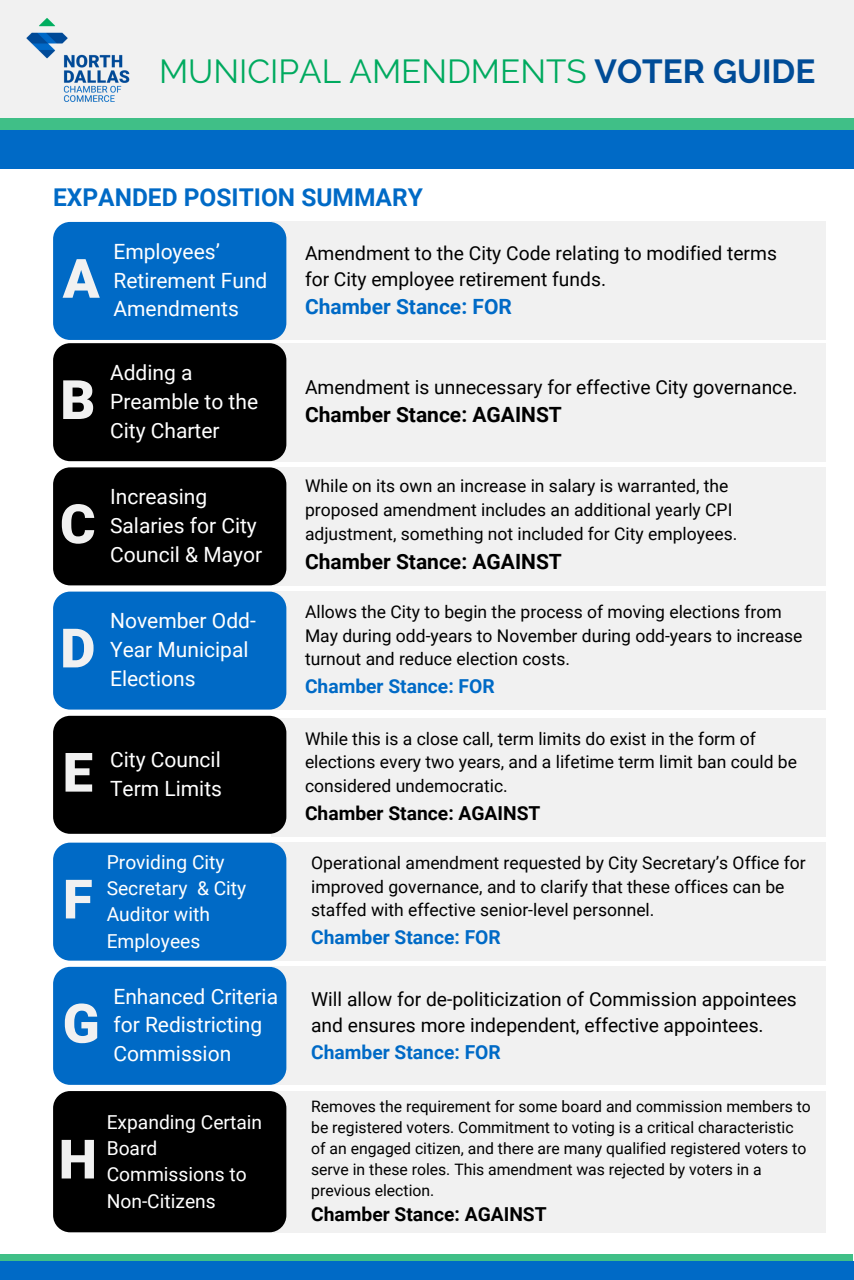
<style>
.page{position:relative;width:854px;height:1280px;background:#fff}
.page>*{position:absolute;margin:0;border:0;box-sizing:border-box;transform-origin:0 0}
.t1{font:900 54.25px "Roboto";color:#f1f1f1}
.t2{font:33.25px "Raleway";color:#00aa5f}
.t3{font:700 24.5px "Roboto";color:#006ac6}
.t4{font:21px/28.9px "Roboto";color:#fff}
.t5{font:700 21px "Roboto";color:#000}
.t6{font:700 21px "Roboto";color:#006ac6}
.t7{font:19.25px/26.2px "Roboto";color:#000}
.t8{font:19.25px/26.2px "Roboto";color:#fff}
.t9{font:700 19.25px "Roboto";color:#000}
.t10{font:700 19.25px "Roboto";color:#006ac6}
.t11{font:17.5px/23.6px "Roboto";color:#000}
.t12{font:15.75px/21px "Roboto";color:#000}
.s1{font-weight:700;color:#004c97}
.s2{font-weight:700;color:#006ac6}
</style>
<div class="page">
<div style="left:0;top:1254px;width:852px;height:26px;background:#40bf87"></div>
<div style="left:0;top:1261px;width:853px;height:19px;background:#006ac6"></div>
<div style="left:0;top:0;width:853px;height:169px;background:#f1f1f1"></div>
<img style="left:26px;top:18px;width:104px;height:84px">
<div style="left:0;top:118px;width:853px;height:38px;background:#40bf87"></div>
<div style="left:0;top:130px;width:853px;height:39px;background:#006ac6"></div>
<div style="left:271px;top:222px;width:554px;height:118px;background:#f1f1f1"></div>
<div style="left:53px;top:222px;width:233px;height:118px;background:#006ac6;border-radius:17px"></div>
<div style="left:271px;top:343px;width:554px;height:118px;background:#f1f1f1"></div>
<div style="left:53px;top:343px;width:233px;height:118px;background:#000;border-radius:17px"></div>
<div style="left:271px;top:467px;width:554px;height:118px;background:#f1f1f1"></div>
<div style="left:53px;top:467px;width:233px;height:118px;background:#000;border-radius:17px"></div>
<div style="left:271px;top:591px;width:554px;height:118px;background:#f1f1f1"></div>
<div style="left:53px;top:591px;width:233px;height:118px;background:#006ac6;border-radius:17px"></div>
<div style="left:271px;top:718px;width:554px;height:118px;background:#f1f1f1"></div>
<div style="left:53px;top:716px;width:233px;height:118px;background:#000;border-radius:17px"></div>
<div style="left:271px;top:842px;width:554px;height:118px;background:#f1f1f1"></div>
<div style="left:53px;top:842px;width:233px;height:118px;background:#006ac6;border-radius:17px"></div>
<div style="left:271px;top:967px;width:554px;height:118px;background:#f1f1f1"></div>
<div style="left:53px;top:967px;width:233px;height:118px;background:#006ac6;border-radius:17px"></div>
<div style="left:271px;top:1091px;width:554px;height:141px;background:#f1f1f1"></div>
<div style="left:53px;top:1091px;width:233px;height:141px;background:#000;border-radius:17px"></div>
<h2 class="t2" style="left:159px;top:52px;width:657px">MUNICIPAL AMENDMENTS <span class="s1">VOTER GUIDE</span></h2>
<h1 class="t3" style="left:53px;top:183px;width:371px">EXPANDED POSITION SUMMARY</h1>
<p class="t1" style="left:63px;top:247px;width:38px">A</p>
<h3 class="t4" style="left:113px;top:237px;width:155px">Employees’<br>Retirement Fund<br>Amendments</h3>
<h3 class="t7" style="left:305px;top:240px;width:473px">Amendment to the City Code relating to modified terms for City employee retirement funds.</h3>
<h3 class="t6" style="left:305px;top:294px;width:208px">Chamber Stance: FOR</h3>
<p class="t1" style="left:60px;top:369px;width:37px">B</p>
<p class="t1" style="left:60px;top:493px;width:37px">C</p>
<p class="t1" style="left:60px;top:617px;width:37px">D</p>
<h3 class="t4" style="left:110px;top:358px;width:149px">Adding a<br>Preamble to the<br>City Charter</h3>
<h3 class="t7" style="left:305px;top:375px;width:494px">Amendment is unnecessary for effective City governance.</h3>
<h3 class="t5" style="left:305px;top:402px;width:258px">Chamber Stance: AGAINST</h3>
<h3 class="t4" style="left:110px;top:482px;width:154px">Increasing<br>Salaries for City<br>Council &amp; Mayor</h3>
<p class="t11" style="left:305px;top:475px;width:433px">While on its own an increase in salary is warranted, the proposed amendment includes an additional yearly CPI adjustment, something not included for City employees.</p>
<p class="t5" style="left:305px;top:549px;width:258px">Chamber Stance: AGAINST</p>
<h3 class="t4" style="left:110px;top:607px;width:147px">November Odd-<br>Year Municipal<br>Elections</h3>
<p class="t11" style="left:305px;top:600px;width:498px">Allows the City to begin the process of moving elections from<br>May during odd-years to November during odd-years to increase turnout and reduce election costs.</p>
<p class="t10" style="left:305px;top:675px;width:191px">Chamber Stance: FOR</p>
<p class="t1" style="left:63px;top:741px;width:32px">E</p>
<h3 class="t4" style="left:110px;top:745px;width:113px">City Council<br>Term Limits</h3>
<p class="t11" style="left:305px;top:727px;width:493px">While this is a close call, term limits do exist in the form of elections every two years, and a lifetime term limit ban could be considered undemocratic.</p>
<p class="t9" style="left:305px;top:801px;width:237px">Chamber Stance: AGAINST</p>
<p class="t1" style="left:63px;top:868px;width:31px">F</p>
<h3 class="t8" style="left:107px;top:849px;width:141px">Providing City<br>Secretary &amp; City<br>Auditor with<br>Employees</h3>
<p class="t11" style="left:311px;top:851px;width:496px">Operational amendment requested by City Secretary’s Office for improved governance, and to clarify that these offices can be staffed with effective senior-level personnel.</p>
<p class="t10" style="left:311px;top:926px;width:191px">Chamber Stance: FOR</p>
<p class="t1" style="left:63px;top:992px;width:38px">G</p>
<h3 class="t4" style="left:113px;top:982px;width:166px">Enhanced Criteria for Redistricting<br>Commission</h3>
<h3 class="t7" style="left:311px;top:986px;width:487px">Will allow for de-politicization of Commission appointees and ensures more independent, effective appointees.<br><span class="s2">Chamber Stance: FOR</span></h3>
<p class="t1" style="left:59px;top:1128px;width:40px">H</p>
<h3 class="t8" style="left:107px;top:1109px;width:157px">Expanding Certain<br>Board<br>Commissions to<br>Non-Citizens</h3>
<p class="t12" style="left:311px;top:1096px;width:501px">Removes the requirement for some board and commission members to be registered voters. Commitment to voting is a critical characteristic of an engaged citizen, and there are many qualified registered voters to serve in these roles. This amendment was rejected by voters in a previous election.</p>
<p class="t9" style="left:311px;top:1203px;width:237px">Chamber Stance: AGAINST</p>
</div>
